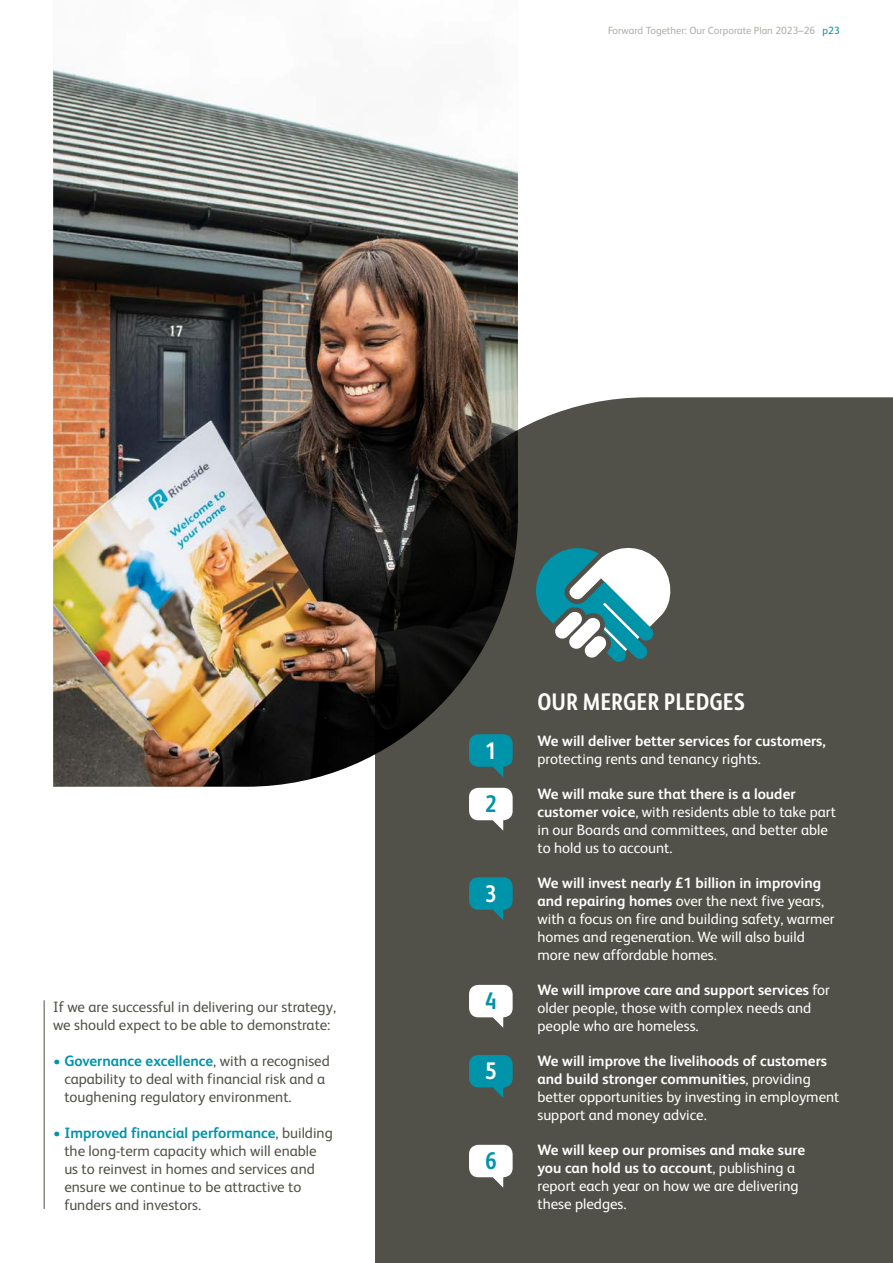
<style>
.page{position:relative;width:893px;height:1263px;background:#fff}
.page>*{position:absolute;margin:0;border:0;box-sizing:border-box;transform-origin:0 0}
.t1{font:700 24px "FS Albert Pro Narrow";color:#fff}
.t2{font:700 24px "FS Albert Pro Narrow";color:#0094aa}
.t3{font:15px/18px "FS Albert";color:#fff}
.t4{font:15px/18px "FS Albert";color:#525149}
.t5{font:700 15px "FS Albert";color:#fff}
.t6{font:10.5px "FS Albert";color:#b0afa8}
.s1{color:#0094aa}
.s2{font-weight:700;color:#0094aa}
.s3{font-weight:700}
</style>
<div class="page">
<img style="left:53px;top:67px;width:465px;height:720px">
<svg style="left:375px;top:397px;width:518px;height:866px;background:#4d4c45"></svg>
<hr style="left:44px;top:1000px;width:1px;height:209px;background:#525149">
<div style="left:469px;top:734px;width:44px;height:33px;background:#0094aa;border-radius:9px"></div>
<div style="left:469px;top:788px;width:44px;height:32px;background:#fff;border-radius:9px"></div>
<div style="left:469px;top:877px;width:44px;height:33px;background:#0094aa;border-radius:9px"></div>
<div style="left:469px;top:985px;width:44px;height:32px;background:#fff;border-radius:9px"></div>
<div style="left:469px;top:1055px;width:44px;height:32px;background:#0094aa;border-radius:9px"></div>
<div style="left:469px;top:1145px;width:44px;height:32px;background:#fff;border-radius:9px"></div>
<svg style="left:532px;top:544px;width:142px;height:119px"></svg>
<p class="t6" style="left:608px;top:23px;width:233px">Forward Together: Our Corporate Plan 2023–26 <span class="s1">p23</span></p>
<p class="t4" style="left:53px;top:997px;width:284px">If we are successful in delivering our strategy, we should expect to be able to demonstrate:</p>
<p class="t4" style="left:64px;top:1051px;width:267px;text-indent:-11px"><span class="s2">• Governance excellence</span>, with a recognised capability to deal with financial risk and a toughening regulatory environment.</p>
<p class="t4" style="left:64px;top:1123px;width:270px;text-indent:-11px"><span class="s2">• Improved financial performance</span>, building the long-term capacity which will enable us to reinvest in homes and services and ensure we continue to be attractive to funders and investors.</p>
<h1 class="t1" style="left:485px;top:733px;width:13px">1</h1>
<h1 class="t2" style="left:485px;top:786px;width:13px">2</h1>
<h1 class="t1" style="left:485px;top:876px;width:13px">3</h1>
<h1 class="t2" style="left:485px;top:983px;width:13px">4</h1>
<h1 class="t1" style="left:485px;top:1054px;width:13px">5</h1>
<h1 class="t2" style="left:485px;top:1143px;width:13px">6</h1>
<h1 class="t1" style="left:537px;top:684px;width:209px">OUR MERGER PLEDGES</h1>
<p class="t5" style="left:537px;top:730px;width:290px">We will deliver better services for customers,</p>
<p class="t3" style="left:537px;top:749px;width:225px">protecting rents and tenancy rights.</p>
<p class="t3" style="left:537px;top:784px;width:300px"><span class="s3">We will make sure that there is a louder customer voice</span>, with residents able to take part in our Boards and committees, and better able to hold us to account.</p>
<p class="t3" style="left:537px;top:873px;width:299px"><span class="s3">We will invest nearly £1 billion in improving and repairing homes</span> over the next five years, with a focus on fire and building safety, warmer homes and regeneration. We will also build more new affordable homes.</p>
<p class="t3" style="left:537px;top:980px;width:294px"><span class="s3">We will improve care and support services</span> for older people, those with complex needs and people who are homeless.</p>
<p class="t3" style="left:537px;top:1051px;width:304px"><span class="s3">We will improve the livelihoods of customers and build stronger communities</span>, providing better opportunities by investing in employment support and money advice.</p>
<p class="t3" style="left:537px;top:1140px;width:269px"><span class="s3">We will keep our promises and make sure you can hold us to account</span>, publishing a report each year on how we are delivering these pledges.</p>
</div>
